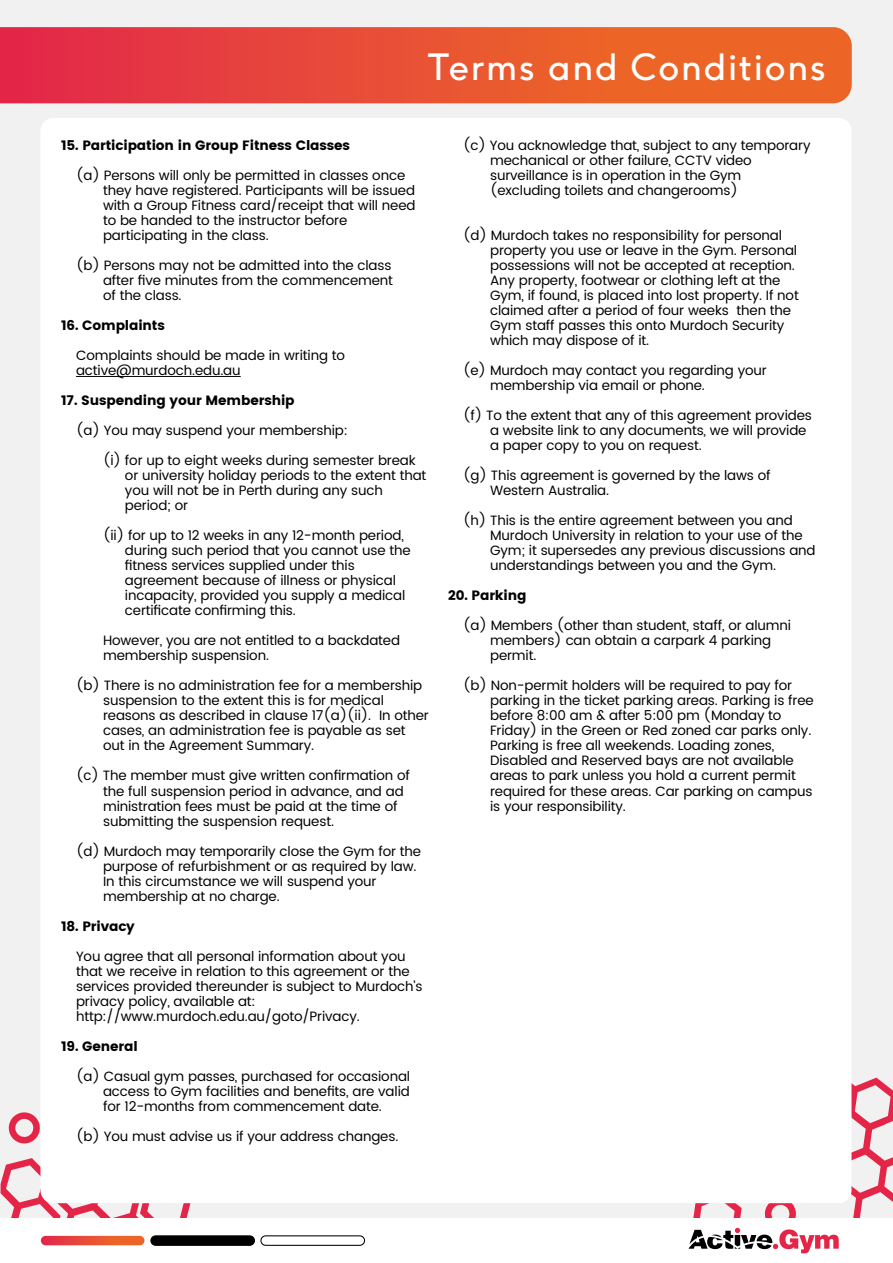
<style>
.page{position:relative;width:893px;height:1263px;background:#fff}
.page>*{position:absolute;margin:0;border:0;box-sizing:border-box;transform-origin:0 0}
.t1{font:36px "F37 Ginger";letter-spacing:.05em;color:#fff}
.t2{font:13.5px/15px "Poppins";letter-spacing:-.01em;color:#000}
.t3{font:700 13.5px "Poppins";letter-spacing:-.01em;color:#000}
</style>
<div class="page">
<div style="left:1px;top:0;width:892px;height:1263px;background:#f1f1f2"></div>
<svg style="left:1px;top:1112px;width:190px;height:106px"></svg>
<svg style="left:765px;top:1077px;width:128px;height:141px"></svg>
<svg style="left:693px;top:1203px;width:49px;height:15px"></svg>
<div style="left:1px;top:1218px;width:892px;height:45px;background:#fff"></div>
<svg style="left:41px;top:1236px;width:103px;height:9px"></svg>
<div style="left:151px;top:1236px;width:103px;height:9px;background:#000;border-radius:5px"></div>
<div style="left:151px;top:1235px;width:104px;height:10px;border:1px solid #000;border-radius:5px"></div>
<div style="left:260px;top:1235px;width:105px;height:11px;border:1px solid #000;border-radius:5px"></div>
<svg style="left:688px;top:1228px;width:151px;height:25px"></svg>
<svg style="left:0;top:27px;width:852px;height:76px;background:#e84f35"></svg>
<div style="left:40px;top:118px;width:811px;height:1085px;background:#fff;border-radius:13px"></div>
<hr style="left:76px;top:376px;width:165px;height:1px;background:#000">
<h1 class="t1" style="left:427px;top:44px;width:400px">Terms and Conditions</h1>
<p class="t3" style="left:61px;top:138px;width:291px">15. Participation in Group Fitness Classes</p>
<p class="t2" style="left:76px;top:169px;width:331px">(a) Persons will only be permitted in classes once</p>
<p class="t2" style="left:103px;top:184px;width:313px">they have registered. Participants will be issued</p>
<p class="t2" style="left:103px;top:199px;width:314px">with a Group Fitness card/receipt that will need</p>
<p class="t2" style="left:103px;top:214px;width:246px">to be handed to the instructor before</p>
<p class="t2" style="left:103px;top:229px;width:167px">participating in the class.</p>
<p class="t2" style="left:76px;top:259px;width:317px">(b) Persons may not be admitted into the class</p>
<p class="t2" style="left:103px;top:274px;width:291px">after five minutes from the commencement</p>
<p class="t2" style="left:103px;top:289px;width:80px">of the class.</p>
<p class="t3" style="left:61px;top:318px;width:105px">16. Complaints</p>
<p class="t2" style="left:76px;top:349px;width:270px">Complaints should be made in writing to</p>
<p class="t2" style="left:76px;top:364px;width:166px">active@murdoch.edu.au</p>
<p class="t3" style="left:61px;top:393px;width:235px">17. Suspending your Membership</p>
<p class="t2" style="left:76px;top:424px;width:273px">(a) You may suspend your membership:</p>
<p class="t2" style="left:103px;top:454px;width:314px">(i) for up to eight weeks during semester break</p>
<p class="t2" style="left:125px;top:469px;width:303px">or university holiday periods to the extent that</p>
<p class="t2" style="left:125px;top:484px;width:259px">you will not be in Perth during any such</p>
<p class="t2" style="left:125px;top:499px;width:65px">period; or</p>
<p class="t2" style="left:103px;top:529px;width:302px">(ii) for up to 12 weeks in any 12-month period,</p>
<p class="t2" style="left:125px;top:544px;width:287px">during such period that you cannot use the</p>
<p class="t2" style="left:125px;top:559px;width:231px">fitness services supplied under this</p>
<p class="t2" style="left:125px;top:574px;width:273px">agreement because of illness or physical</p>
<p class="t2" style="left:125px;top:589px;width:282px">incapacity, provided you supply a medical</p>
<p class="t2" style="left:125px;top:604px;width:172px">certificate confirming this.</p>
<p class="t2" style="left:103px;top:634px;width:299px">However, you are not entitled to a backdated</p>
<p class="t2" style="left:103px;top:649px;width:168px">membership suspension.</p>
<p class="t2" style="left:76px;top:679px;width:348px">(b) There is no administration fee for a membership</p>
<p class="t2" style="left:103px;top:694px;width:282px">suspension to the extent this is for medical</p>
<p class="t2" style="left:103px;top:709px;width:327px">reasons as described in clause 17(a)(ii). In other</p>
<p class="t2" style="left:103px;top:724px;width:304px">cases, an administration fee is payable as set</p>
<p class="t2" style="left:103px;top:739px;width:213px">out in the Agreement Summary.</p>
<p class="t2" style="left:76px;top:769px;width:335px">(c) The member must give written confirmation of</p>
<p class="t2" style="left:103px;top:784px;width:302px">the full suspension period in advance, and ad</p>
<p class="t2" style="left:103px;top:799px;width:296px">ministration fees must be paid at the time of</p>
<p class="t2" style="left:103px;top:814px;width:232px">submitting the suspension request.</p>
<p class="t2" style="left:76px;top:844px;width:347px">(d) Murdoch may temporarily close the Gym for the</p>
<p class="t2" style="left:103px;top:859px;width:315px">purpose of refurbishment or as required by law.</p>
<p class="t2" style="left:103px;top:874px;width:275px">In this circumstance we will suspend your</p>
<p class="t2" style="left:103px;top:889px;width:178px">membership at no charge.</p>
<p class="t3" style="left:61px;top:918px;width:75px">18. Privacy</p>
<p class="t2" style="left:76px;top:949px;width:335px">You agree that all personal information about you that we receive in relation to this agreement or the</p>
<p class="t2" style="left:76px;top:979px;width:348px">services provided thereunder is subject to Murdoch’s</p>
<p class="t2" style="left:76px;top:994px;width:181px">privacy policy, available at:</p>
<p class="t2" style="left:76px;top:1009px;width:285px">http://www.murdoch.edu.au/goto/Privacy.</p>
<p class="t3" style="left:61px;top:1038px;width:78px">19. General</p>
<p class="t2" style="left:76px;top:1069px;width:336px">(a) Casual gym passes, purchased for occasional</p>
<p class="t2" style="left:103px;top:1084px;width:308px">access to Gym facilities and benefits, are valid</p>
<p class="t2" style="left:103px;top:1099px;width:280px">for 12-months from commencement date.</p>
<p class="t2" style="left:76px;top:1129px;width:324px">(b) You must advise us if your address changes.</p>
<p class="t2" style="left:463px;top:139px;width:349px">(c) You acknowledge that, subject to any temporary</p>
<p class="t2" style="left:490px;top:154px;width:263px">mechanical or other failure, CCTV video</p>
<p class="t2" style="left:490px;top:169px;width:253px">surveillance is in operation in the Gym</p>
<p class="t2" style="left:490px;top:184px;width:249px">(excluding toilets and changerooms)</p>
<p class="t2" style="left:463px;top:229px;width:320px">(d) Murdoch takes no responsibility for personal</p>
<p class="t2" style="left:490px;top:244px;width:309px">property you use or leave in the Gym. Personal</p>
<p class="t2" style="left:490px;top:259px;width:306px">possessions will not be accepted at reception.</p>
<p class="t2" style="left:490px;top:274px;width:292px">Any property, footwear or clothing left at the</p>
<p class="t2" style="left:490px;top:289px;width:310px">Gym, if found, is placed into lost property. If not</p>
<p class="t2" style="left:490px;top:304px;width:303px">claimed after a period of four weeks then the</p>
<p class="t2" style="left:490px;top:319px;width:296px">Gym staff passes this onto Murdoch Security</p>
<p class="t2" style="left:490px;top:334px;width:161px">which may dispose of it.</p>
<p class="t2" style="left:463px;top:364px;width:305px">(e) Murdoch may contact you regarding your</p>
<p class="t2" style="left:490px;top:379px;width:216px">membership via email or phone.</p>
<p class="t2" style="left:463px;top:409px;width:350px">(f) To the extent that any of this agreement provides</p>
<p class="t2" style="left:490px;top:424px;width:318px">a website link to any documents, we will provide</p>
<p class="t2" style="left:490px;top:439px;width:213px">a paper copy to you on request.</p>
<p class="t2" style="left:463px;top:469px;width:309px">(g) This agreement is governed by the laws of</p>
<p class="t2" style="left:490px;top:484px;width:121px">Western Australia.</p>
<p class="t2" style="left:463px;top:514px;width:331px">(h) This is the entire agreement between you and</p>
<p class="t2" style="left:490px;top:529px;width:314px">Murdoch University in relation to your use of the</p>
<p class="t2" style="left:490px;top:544px;width:327px">Gym; it supersedes any previous discussions and</p>
<p class="t2" style="left:490px;top:559px;width:288px">understandings between you and the Gym.</p>
<p class="t3" style="left:448px;top:588px;width:80px">20. Parking</p>
<p class="t2" style="left:463px;top:619px;width:329px">(a) Members (other than student, staff, or alumni</p>
<p class="t2" style="left:490px;top:634px;width:283px">members) can obtain a carpark 4 parking</p>
<p class="t2" style="left:490px;top:649px;width:48px">permit.</p>
<p class="t2" style="left:463px;top:679px;width:331px">(b) Non-permit holders will be required to pay for</p>
<p class="t2" style="left:490px;top:694px;width:325px">parking in the ticket parking areas. Parking is free</p>
<p class="t2" style="left:490px;top:709px;width:293px">before 8:00 am &amp; after 5:00 pm (Monday to</p>
<p class="t2" style="left:490px;top:724px;width:323px">Friday) in the Green or Red zoned car parks only.</p>
<p class="t2" style="left:490px;top:739px;width:286px">Parking is free all weekends. Loading zones,</p>
<p class="t2" style="left:490px;top:754px;width:305px">Disabled and Reserved bays are not available</p>
<p class="t2" style="left:490px;top:769px;width:307px">areas to park unless you hold a current permit</p>
<p class="t2" style="left:490px;top:784px;width:324px">required for these areas. Car parking on campus</p>
<p class="t2" style="left:490px;top:799px;width:137px">is your responsibility.</p>
</div>
